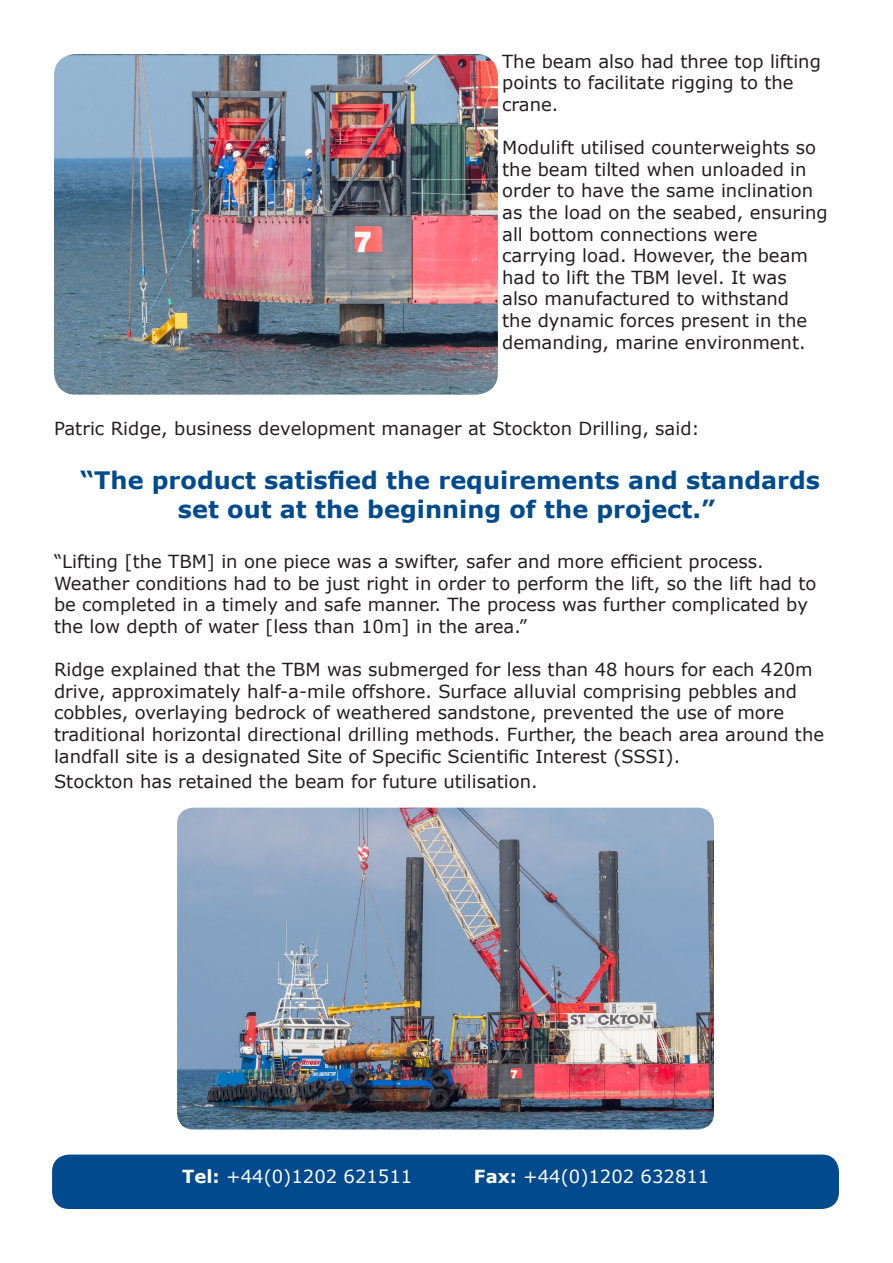
<style>
.page{position:relative;width:893px;height:1263px;background:#fff}
.page>*{position:absolute;margin:0;border:0;box-sizing:border-box;transform-origin:0 0}
.t1{font:700 24px/28.8px "Verdana";color:#004a8d;text-align:center}
.t2{font:18px/21.6px "Verdana";color:#231f20}
.t3{font:18px "Verdana";color:#fff}
.s1{font-weight:700}
</style>
<div class="page">
<div style="left:52px;top:1154px;width:787px;height:55px;background:#004a8d;border-radius:17px"></div>
<img style="left:54px;top:54px;width:444px;height:341px">
<img style="left:177px;top:808px;width:537px;height:321px">
<p class="t2" style="left:502px;top:50px;width:320px">The beam also had three top lifting points to facilitate rigging to the crane.</p>
<p class="t2" style="left:502px;top:137px;width:327px">Modulift utilised counterweights so the beam tilted when unloaded in order to have the same inclination as the load on the seabed, ensuring all bottom connections were carrying load. However, the beam had to lift the TBM level. It was<br>also manufactured to withstand<br>the dynamic forces present in the demanding, marine environment.</p>
<p class="t2" style="left:54px;top:417px;width:647px">Patric Ridge, business development manager at Stockton Drilling, said:</p>
<p class="t1" style="left:80px;top:465px;width:741px">“The product satisfied the requirements and standards set out at the beginning of the project.”</p>
<p class="t2" style="left:54px;top:551px;width:764px">“Lifting [the TBM] in one piece was a swifter, safer and more efficient process.<br>Weather conditions had to be just right in order to perform the lift, so the lift had to be completed in a timely and safe manner. The process was further complicated by the low depth of water [less than 10m] in the area.”</p>
<p class="t2" style="left:54px;top:659px;width:772px">Ridge explained that the TBM was submerged for less than 48 hours for each 420m drive, approximately half-a-mile offshore. Surface alluvial comprising pebbles and cobbles, overlaying bedrock of weathered sandstone, prevented the use of more traditional horizontal directional drilling methods. Further, the beach area around the landfall site is a designated Site of Specific Scientific Interest (SSSI).</p>
<p class="t2" style="left:54px;top:770px;width:485px">Stockton has retained the beam for future utilisation.</p>
<p class="t3" style="left:182px;top:1164px;width:231px"><span class="s1">Tel:</span> +44(0)1202 621511</p>
<p class="t3" style="left:474px;top:1164px;width:237px"><span class="s1">Fax:</span> +44(0)1202 632811</p>
</div>
